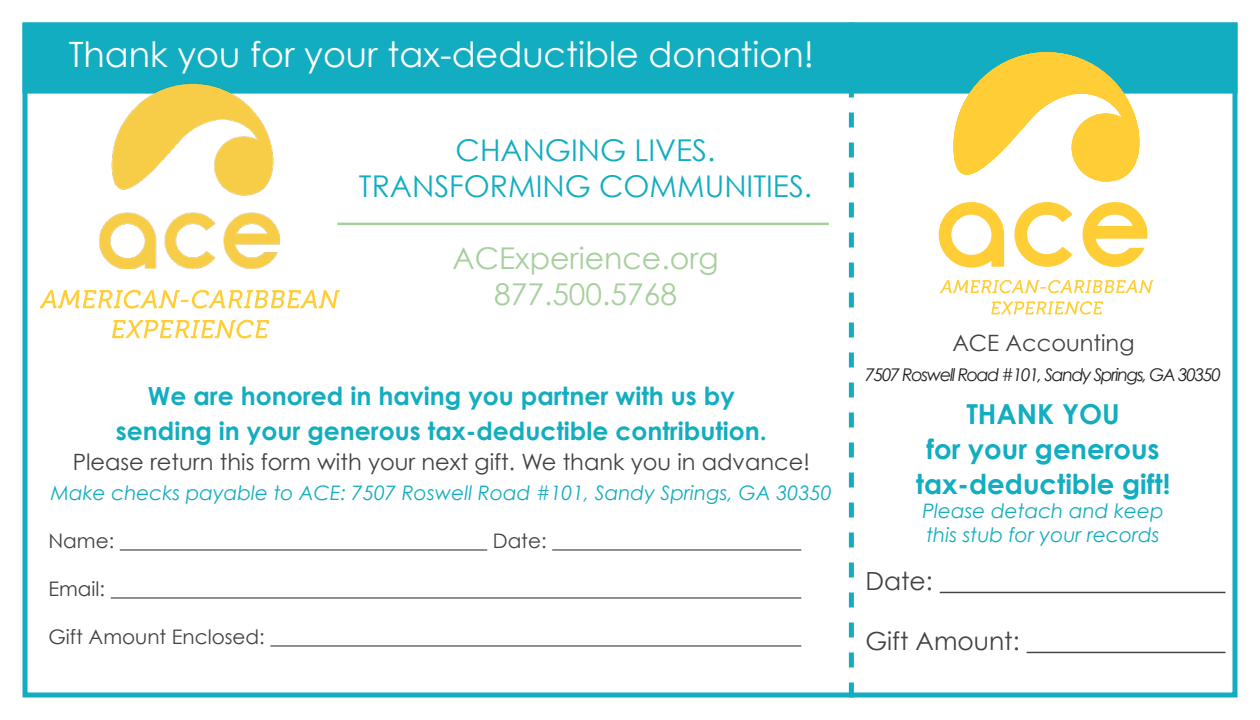
<style>
.page{position:relative;width:1260px;height:720px;background:#fff}
.page>*{position:absolute;margin:0;border:0;box-sizing:border-box;transform-origin:0 0}
.t1{font:35px "Century Gothic";color:#fff}
.t2{font:30px "Century Gothic";color:#12adc0}
.t3{font:30px "Century Gothic";color:#a7cf9d}
.t4{font:700 27.5px "Century Gothic";color:#12adc0}
.t5{font:700 25px "Century Gothic";color:#12adc0}
.t6{font:25px "Century Gothic";color:#414243}
.t7{font:22.5px "Century Gothic";color:#414243}
.t8{font:italic 20px "Century Gothic";color:#12adc0}
.t9{font:20px "Century Gothic";color:#414243}
.t10{font:italic 17.5px "Century Gothic";letter-spacing:-.08em;color:#231f20}
</style>
<div class="page">
<div style="left:22px;top:22px;width:1216px;height:72px;background:#12adc0;border:2px solid #12adc0"></div>
<div style="left:22px;top:22px;width:1216px;height:676px;border:5px solid #12adc0"></div>
<svg style="left:849px;top:22px;width:5px;height:676px"></svg>
<hr style="left:940px;top:592px;width:286px;height:1px;background:#414243">
<hr style="left:1027px;top:652px;width:199px;height:1px;background:#414243">
<hr style="left:120px;top:549px;width:367px;height:2px;background:#414243">
<hr style="left:552px;top:549px;width:249px;height:2px;background:#414243">
<hr style="left:111px;top:597px;width:690px;height:2px;background:#414243">
<hr style="left:270px;top:645px;width:531px;height:2px;background:#414243">
<hr style="left:337px;top:223px;width:492px;height:2px;background:#a7cf9d">
<svg style="left:40px;top:290px;width:300px;height:19px"></svg>
<svg style="left:112px;top:320px;width:157px;height:19px"></svg>
<svg style="left:940px;top:280px;width:214px;height:13px"></svg>
<svg style="left:991px;top:301px;width:112px;height:14px"></svg>
<img style="left:100px;top:83px;width:180px;height:186px">
<svg style="left:939px;top:52px;width:209px;height:215px"></svg>
<p class="t1" style="left:69px;top:33px;width:747px">Thank you for your tax-deductible donation!</p>
<p class="t2" style="left:456px;top:132px;width:261px">CHANGING LIVES.</p>
<p class="t2" style="left:359px;top:168px;width:455px">TRANSFORMING COMMUNITIES.</p>
<p class="t3" style="left:453px;top:240px;width:267px">ACExperience.org</p>
<p class="t3" style="left:494px;top:276px;width:184px">877.500.5768</p>
<p class="t5" style="left:148px;top:380px;width:588px">We are honored in having you partner with us by</p>
<p class="t5" style="left:116px;top:415px;width:652px">sending in your generous tax-deductible contribution.</p>
<p class="t7" style="left:73px;top:448px;width:739px">Please return this form with your next gift. We thank you in advance!</p>
<p class="t8" style="left:51px;top:481px;width:783px">Make checks payable to ACE: 7507 Roswell Road #101, Sandy Springs, GA 30350</p>
<p class="t9" style="left:48px;top:529px;width:67px">Name:</p>
<p class="t9" style="left:493px;top:529px;width:55px">Date:</p>
<p class="t9" style="left:48px;top:577px;width:58px">Email:</p>
<p class="t9" style="left:48px;top:625px;width:218px">Gift Amount Enclosed:</p>
<p class="t7" style="left:952px;top:329px;width:184px">ACE Accounting</p>
<p class="t10" style="left:866px;top:364px;width:357px">7507 Roswell Road #101, Sandy Springs, GA 30350</p>
<p class="t4" style="left:966px;top:397px;width:155px">THANK YOU</p>
<p class="t4" style="left:927px;top:432px;width:235px">for your generous</p>
<p class="t4" style="left:916px;top:467px;width:256px">tax-deductible gift!</p>
<p class="t8" style="left:922px;top:499px;width:243px">Please detach and keep</p>
<p class="t8" style="left:927px;top:523px;width:235px">this stub for your records</p>
<p class="t6" style="left:866px;top:566px;width:69px">Date:</p>
<p class="t6" style="left:866px;top:626px;width:156px">Gift Amount:</p>
</div>
